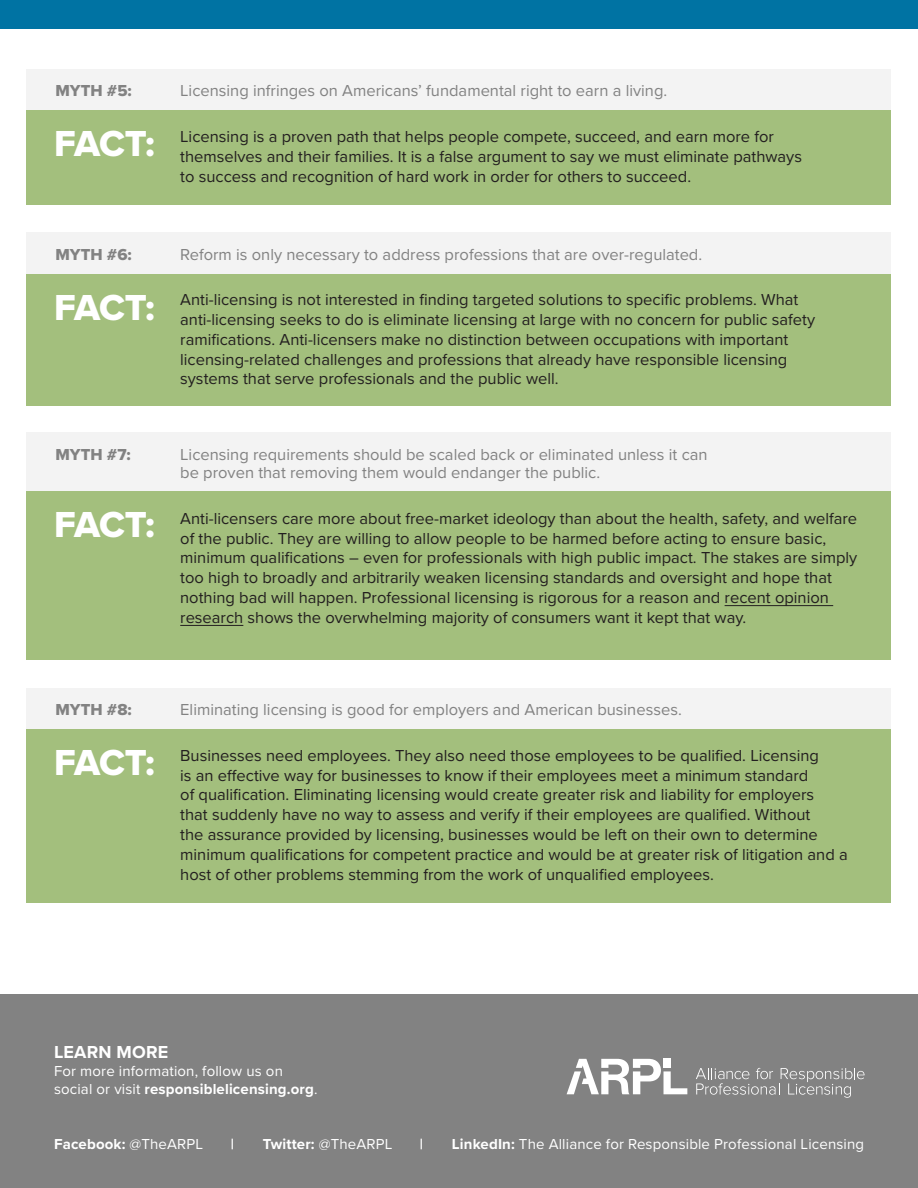
<style>
.page{position:relative;width:918px;height:1188px;background:#fff}
.page>*{position:absolute;margin:0;border:0;box-sizing:border-box;transform-origin:0 0}
.fact{font:37.5px "Proxima Nova Extrabld";letter-spacing:-.03em;color:#fff}
.t1{font:700 18px "Proxima Nova";letter-spacing:.01em;color:#fff}
.subhed{font:16.5px/19.8px "Proxima Nova";color:#231f20}
.Myth{font:16.5px/18px "Proxima Nova";color:#828282}
.Myth-2{font:16.5px "Proxima Nova Extrabld";color:#828282}
.t2{font:15px/18px "Proxima Nova";letter-spacing:.01em;color:#fff}
.t3{font:700 15px "Proxima Nova";letter-spacing:.01em;color:#fff}
.s1{font-weight:700}
.s2{font-weight:400}
</style>
<div class="page">
<div style="left:0;top:0;width:918px;height:28px;background:#0073a3"></div>
<div style="left:0;top:995px;width:918px;height:193px;background:#828282"></div>
<svg style="left:696px;top:1068px;width:169px;height:30px"></svg>
<svg style="left:567px;top:1059px;width:120px;height:35px"></svg>
<div style="left:27px;top:69px;width:864px;height:41px;background:#f3f3f3"></div>
<div style="left:27px;top:111px;width:864px;height:94px;background:#a3bf7d"></div>
<div style="left:27px;top:232px;width:864px;height:42px;background:#f3f3f3"></div>
<div style="left:27px;top:274px;width:864px;height:131px;background:#a3bf7d"></div>
<div style="left:27px;top:688px;width:864px;height:41px;background:#f3f3f3"></div>
<div style="left:27px;top:730px;width:864px;height:173px;background:#a3bf7d"></div>
<div style="left:27px;top:433px;width:864px;height:58px;background:#f3f3f3"></div>
<div style="left:27px;top:491px;width:864px;height:169px;background:#a3bf7d"></div>
<hr style="left:725px;top:605px;width:108px;height:1px;background:#231f20">
<hr style="left:180px;top:625px;width:63px;height:1px;background:#231f20">
<p class="Myth-2" style="left:56px;top:79px;width:78px">MYTH #5:</p>
<p class="Myth" style="left:180px;top:81px;width:489px">Licensing infringes on Americans’ fundamental right to earn a living.</p>
<p class="fact" style="left:54px;top:116px;width:102px">FACT:</p>
<p class="subhed" style="left:180px;top:126px;width:623px">Licensing is a proven path that helps people compete, succeed, and earn more for themselves and their families. It is a false argument to say we must eliminate pathways to success and recognition of hard work in order for others to succeed.</p>
<p class="Myth-2" style="left:56px;top:242px;width:78px">MYTH #6:</p>
<p class="Myth" style="left:180px;top:244px;width:524px">Reform is only necessary to address professions that are over-regulated.</p>
<p class="fact" style="left:54px;top:279px;width:102px">FACT:</p>
<p class="subhed" style="left:180px;top:289px;width:636px">Anti-licensing is not interested in finding targeted solutions to specific problems. What anti-licensing seeks to do is eliminate licensing at large with no concern for public safety ramifications. Anti-licensers make no distinction between occupations with important licensing-related challenges and professions that already have responsible licensing systems that serve professionals and the public well.</p>
<p class="Myth-2" style="left:56px;top:443px;width:77px">MYTH #7:</p>
<p class="Myth" style="left:180px;top:445px;width:529px">Licensing requirements should be scaled back or eliminated unless it can be proven that removing them would endanger the public.</p>
<p class="fact" style="left:54px;top:497px;width:102px">FACT:</p>
<p class="subhed" style="left:180px;top:508px;width:679px">Anti-licensers care more about free-market ideology than about the health, safety, and welfare of the public. They are willing to allow people to be harmed before acting to ensure basic, minimum qualifications – even for professionals with high public impact. The stakes are simply too high to broadly and arbitrarily weaken licensing standards and oversight and hope that nothing bad will happen. Professional licensing is rigorous for a reason and recent opinion research shows the overwhelming majority of consumers want it kept that way.</p>
<p class="Myth-2" style="left:56px;top:697px;width:78px">MYTH #8:</p>
<p class="Myth" style="left:180px;top:700px;width:503px">Eliminating licensing is good for employers and American businesses.</p>
<p class="fact" style="left:54px;top:735px;width:102px">FACT:</p>
<p class="subhed" style="left:180px;top:745px;width:669px">Businesses need employees. They also need those employees to be qualified. Licensing<br>is an effective way for businesses to know if their employees meet a minimum standard<br>of qualification. Eliminating licensing would create greater risk and liability for employers<br>that suddenly have no way to assess and verify if their employees are qualified. Without<br>the assurance provided by licensing, businesses would be left on their own to determine minimum qualifications for competent practice and would be at greater risk of litigation and a host of other problems stemming from the work of unqualified employees.</p>
<p class="t1" style="left:54px;top:1039px;width:116px">LEARN MORE</p>
<p class="t2" style="left:54px;top:1062px;width:265px">For more information, follow us on social or visit <span class="s1">responsiblelicensing.org</span>.</p>
<p class="t3" style="left:54px;top:1133px;width:151px">Facebook: <span class="s2">@TheARPL</span></p>
<p class="t3" style="left:231px;top:1133px;width:5px">|</p>
<p class="t3" style="left:263px;top:1133px;width:131px">Twitter: <span class="s2">@TheARPL</span></p>
<p class="t3" style="left:420px;top:1133px;width:5px">|</p>
<p class="t2" style="left:452px;top:1134px;width:414px"><span class="s1">LinkedIn:</span> The Alliance for Responsible Professional Licensing</p>
</div>
